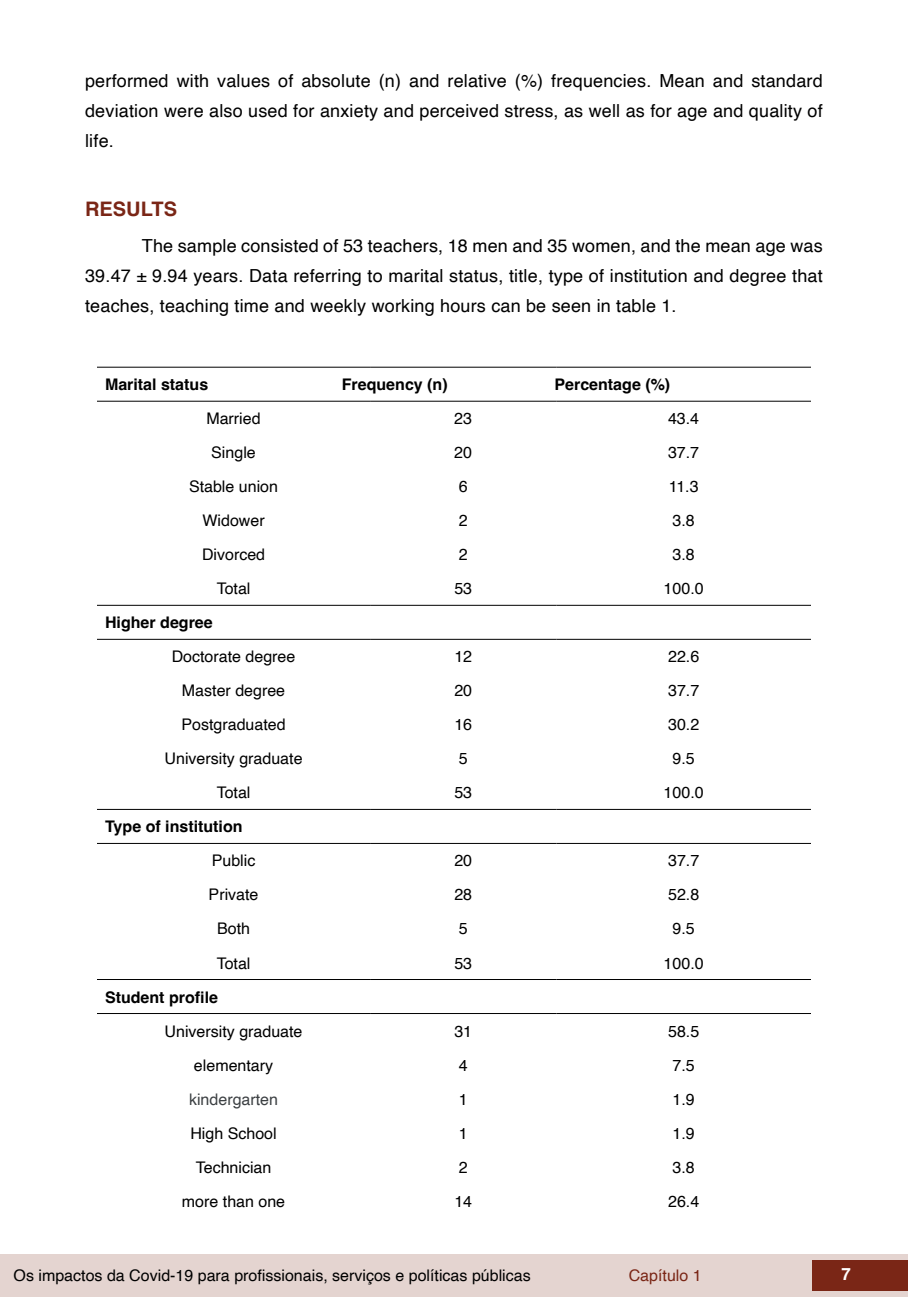
<style>
.page{position:relative;width:908px;height:1304px;background:#fff}
.page>*{position:absolute;margin:0;border:0;box-sizing:border-box;transform-origin:0 0}
.t1{font:700 20px "Helvetica";color:#7a2616}
.t2{font:18px/30px "Helvetica";letter-spacing:.01em;color:#000;text-align:justify}
.t3{font:700 16.8px "Helvetica";color:#fff}
.t4{font:16px "Helvetica";color:#000}
.t5{font:700 16px "Helvetica";color:#000}
.t6{font:16px "Helvetica";color:#3c4043}
.t7{font:16px "Helvetica";color:#7a2616}
</style>
<div class="page">
<div style="left:0;top:1254px;width:906px;height:43px;background:#e4d4d0"></div>
<div style="left:812px;top:1261px;width:95px;height:30px;background:#7a2616"></div>
<hr style="left:97px;top:605px;width:273px;height:1px;background:#000">
<hr style="left:370px;top:605px;width:186px;height:1px;background:#000">
<hr style="left:556px;top:605px;width:254px;height:1px;background:#000">
<hr style="left:97px;top:639px;width:273px;height:1px;background:#000">
<hr style="left:370px;top:639px;width:186px;height:1px;background:#000">
<hr style="left:556px;top:639px;width:254px;height:1px;background:#000">
<hr style="left:97px;top:809px;width:273px;height:1px;background:#000">
<hr style="left:370px;top:809px;width:186px;height:1px;background:#000">
<hr style="left:556px;top:809px;width:254px;height:1px;background:#000">
<hr style="left:97px;top:843px;width:273px;height:1px;background:#000">
<hr style="left:370px;top:843px;width:186px;height:1px;background:#000">
<hr style="left:556px;top:843px;width:254px;height:1px;background:#000">
<hr style="left:97px;top:979px;width:273px;height:1px;background:#000">
<hr style="left:370px;top:979px;width:186px;height:1px;background:#000">
<hr style="left:556px;top:979px;width:254px;height:1px;background:#000">
<hr style="left:97px;top:1013px;width:273px;height:1px;background:#000">
<hr style="left:370px;top:1013px;width:186px;height:1px;background:#000">
<hr style="left:556px;top:1013px;width:254px;height:1px;background:#000">
<hr style="left:97px;top:367px;width:273px;height:1px;background:#000">
<hr style="left:370px;top:367px;width:186px;height:1px;background:#000">
<hr style="left:556px;top:367px;width:254px;height:1px;background:#000">
<hr style="left:97px;top:401px;width:273px;height:1px;background:#000">
<hr style="left:370px;top:401px;width:186px;height:1px;background:#000">
<hr style="left:556px;top:401px;width:254px;height:1px;background:#000">
<p class="t2" style="left:85px;top:66px;width:738px">performed with values of absolute (n) and relative (%) frequencies. Mean and standard deviation were also used for anxiety and perceived stress, as well as for age and quality of life.</p>
<p class="t1" style="left:85px;top:197px;width:93px">RESULTS</p>
<p class="t2" style="left:85px;top:231px;width:738px;text-indent:57px">The sample consisted of 53 teachers, 18 men and 35 women, and the mean age was 39.47 ± 9.94 years. Data referring to marital status, title, type of institution and degree that teaches, teaching time and weekly working hours can be seen in table 1.</p>
<p class="t5" style="left:105px;top:375px;width:105px">Marital status</p>
<p class="t5" style="left:341px;top:375px;width:107px">Frequency (n)</p>
<p class="t5" style="left:554px;top:375px;width:117px">Percentage (%)</p>
<p class="t4" style="left:206px;top:406px;width:56px">Married</p>
<p class="t4" style="left:454px;top:406px;width:19px">23</p>
<p class="t4" style="left:667px;top:406px;width:33px">43.4</p>
<p class="t4" style="left:211px;top:440px;width:46px">Single</p>
<p class="t4" style="left:454px;top:440px;width:19px">20</p>
<p class="t4" style="left:667px;top:440px;width:33px">37.7</p>
<p class="t4" style="left:189px;top:474px;width:90px">Stable union</p>
<p class="t4" style="left:458px;top:474px;width:10px">6</p>
<p class="t4" style="left:668px;top:474px;width:31px">11.3</p>
<p class="t4" style="left:202px;top:508px;width:64px">Widower</p>
<p class="t4" style="left:458px;top:508px;width:10px">2</p>
<p class="t4" style="left:672px;top:508px;width:24px">3.8</p>
<p class="t4" style="left:202px;top:542px;width:65px">Divorced</p>
<p class="t4" style="left:458px;top:542px;width:10px">2</p>
<p class="t4" style="left:672px;top:542px;width:24px">3.8</p>
<p class="t4" style="left:216px;top:576px;width:35px">Total</p>
<p class="t4" style="left:454px;top:576px;width:19px">53</p>
<p class="t4" style="left:663px;top:576px;width:42px">100.0</p>
<p class="t5" style="left:105px;top:613px;width:109px">Higher degree</p>
<p class="t4" style="left:172px;top:644px;width:125px">Doctorate degree</p>
<p class="t4" style="left:454px;top:644px;width:19px">12</p>
<p class="t4" style="left:667px;top:644px;width:33px">22.6</p>
<p class="t4" style="left:182px;top:678px;width:105px">Master degree</p>
<p class="t4" style="left:454px;top:678px;width:19px">20</p>
<p class="t4" style="left:667px;top:678px;width:33px">37.7</p>
<p class="t4" style="left:181px;top:712px;width:106px">Postgraduated</p>
<p class="t4" style="left:454px;top:712px;width:19px">16</p>
<p class="t4" style="left:667px;top:712px;width:33px">30.2</p>
<p class="t4" style="left:164px;top:746px;width:139px">University graduate</p>
<p class="t4" style="left:458px;top:746px;width:10px">5</p>
<p class="t4" style="left:672px;top:746px;width:24px">9.5</p>
<p class="t4" style="left:216px;top:780px;width:35px">Total</p>
<p class="t4" style="left:454px;top:780px;width:19px">53</p>
<p class="t4" style="left:663px;top:780px;width:42px">100.0</p>
<p class="t5" style="left:105px;top:817px;width:139px">Type of institution</p>
<p class="t4" style="left:212px;top:848px;width:45px">Public</p>
<p class="t4" style="left:454px;top:848px;width:19px">20</p>
<p class="t4" style="left:667px;top:848px;width:33px">37.7</p>
<p class="t4" style="left:208px;top:882px;width:51px">Private</p>
<p class="t4" style="left:454px;top:882px;width:19px">28</p>
<p class="t4" style="left:667px;top:882px;width:33px">52.8</p>
<p class="t4" style="left:217px;top:916px;width:34px">Both</p>
<p class="t4" style="left:458px;top:916px;width:10px">5</p>
<p class="t4" style="left:672px;top:916px;width:24px">9.5</p>
<p class="t4" style="left:216px;top:951px;width:35px">Total</p>
<p class="t4" style="left:454px;top:951px;width:19px">53</p>
<p class="t4" style="left:663px;top:951px;width:42px">100.0</p>
<p class="t5" style="left:105px;top:987px;width:114px">Student profile</p>
<p class="t4" style="left:164px;top:1019px;width:139px">University graduate</p>
<p class="t4" style="left:454px;top:1019px;width:19px">31</p>
<p class="t4" style="left:667px;top:1019px;width:33px">58.5</p>
<p class="t4" style="left:194px;top:1053px;width:81px">elementary</p>
<p class="t4" style="left:458px;top:1053px;width:10px">4</p>
<p class="t4" style="left:672px;top:1053px;width:24px">7.5</p>
<p class="t6" style="left:189px;top:1087px;width:90px">kindergarten</p>
<p class="t4" style="left:458px;top:1087px;width:10px">1</p>
<p class="t4" style="left:672px;top:1087px;width:24px">1.9</p>
<p class="t4" style="left:190px;top:1121px;width:88px">High School</p>
<p class="t4" style="left:458px;top:1121px;width:10px">1</p>
<p class="t4" style="left:672px;top:1121px;width:24px">1.9</p>
<p class="t4" style="left:196px;top:1155px;width:77px">Technician</p>
<p class="t4" style="left:458px;top:1155px;width:10px">2</p>
<p class="t4" style="left:672px;top:1155px;width:24px">3.8</p>
<p class="t4" style="left:182px;top:1189px;width:105px">more than one</p>
<p class="t4" style="left:454px;top:1189px;width:19px">14</p>
<p class="t4" style="left:667px;top:1189px;width:33px">26.4</p>
<p class="t4" style="left:14px;top:1263px;width:518px">Os impactos da Covid-19 para profissionais, serviços e políticas públicas</p>
<p class="t7" style="left:628px;top:1263px;width:74px">Capítulo 1</p>
<p class="t3" style="left:841px;top:1264px;width:11px">7</p>
</div>
